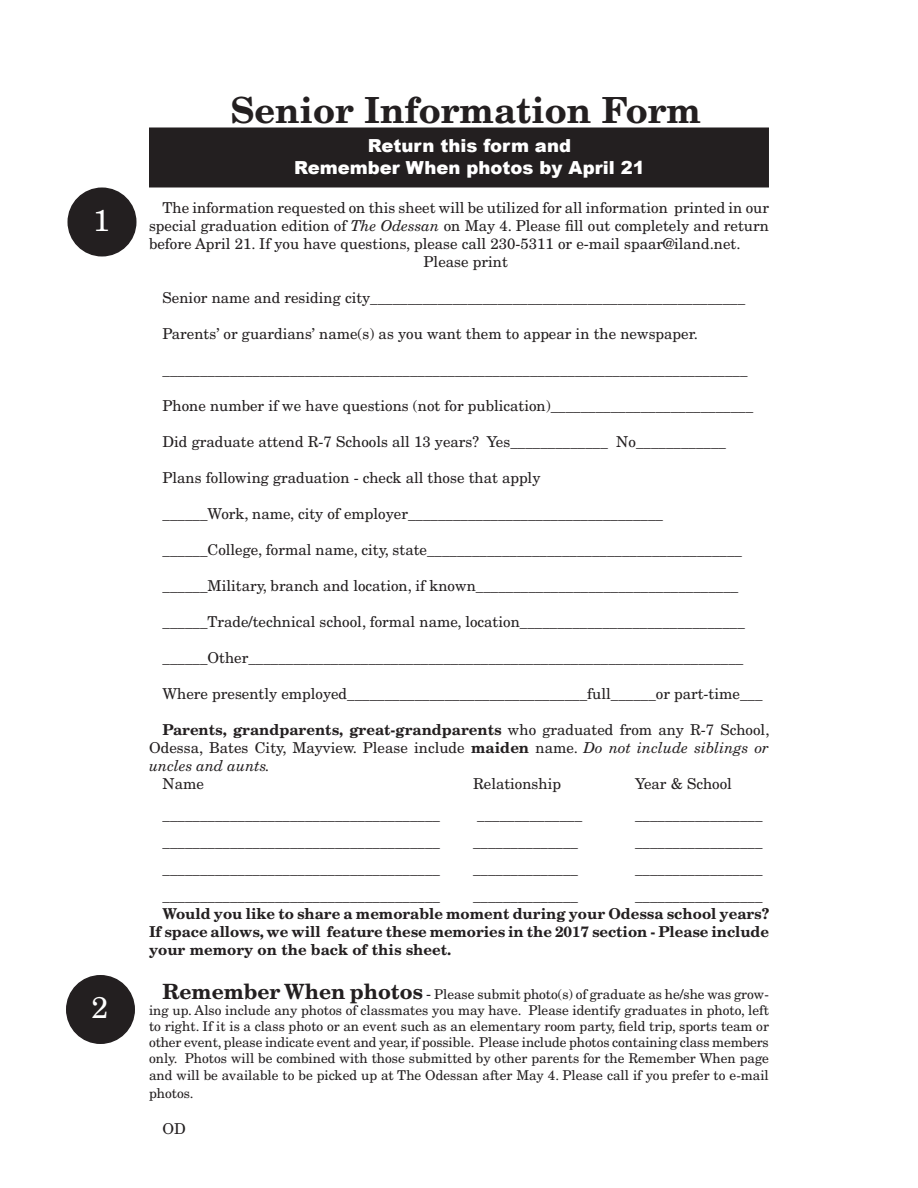
<style>
.page{position:relative;width:918px;height:1188px;background:#fff}
.page>*{position:absolute;margin:0;border:0;box-sizing:border-box;transform-origin:0 0}
.t1{font:700 36px "New Century Schlbk";color:#231f20}
.t2{font:30px "New Century Schlbk";color:#fff}
.t3{font:900 18px/21.6px "Arial";color:#fff;text-align:center}
.t4{font:15px/18px "New Century Schlbk";color:#231f20;text-align:justify}
.t5{font:700 15px/18px "New Century Schlbk";color:#231f20;text-align:justify}
.t6{font:13.5px/16.2px "New Century Schlbk";color:#231f20;text-align:justify}
.s1{font-style:italic}
.s2{font-weight:700}
.s3{font-weight:700;font-size:21px}
.s4{font-size:15px}
</style>
<div class="page">
<div style="left:150px;top:128px;width:618px;height:59px;background:#231f20"></div>
<div style="left:68px;top:188px;width:68px;height:68px;background:#231f20;border-radius:50%"></div>
<div style="left:68px;top:188px;width:68px;height:68px;border:2px solid #231f20;border-radius:50%"></div>
<div style="left:67px;top:976px;width:67px;height:67px;background:#231f20;border-radius:50%"></div>
<div style="left:66px;top:975px;width:69px;height:69px;border:2px solid #231f20;border-radius:50%"></div>
<h2 class="t2" style="left:93px;top:202px;width:18px">1</h2>
<h2 class="t2" style="left:92px;top:989px;width:18px">2</h2>
<h1 class="t1" style="left:230px;top:87px;width:472px">Senior Information Form</h1>
<p class="t3" style="left:294px;top:135px;width:352px">Return this form and<br>Remember When photos by April 21</p>
<p class="t4" style="left:163px;top:199px;width:608px">The information requested on this sheet will be utilized for all information printed in our</p>
<p class="t4" style="left:149px;top:217px;width:621px">special graduation edition of <span class="s1">The Odessan</span> on May 4. Please fill out completely and return</p>
<p class="t4" style="left:149px;top:235px;width:593px">before April 21. If you have questions, please call 230-5311 or e-mail spaar@iland.net.</p>
<p class="t4" style="left:424px;top:253px;width:86px">Please print</p>
<p class="t4" style="left:163px;top:289px;width:584px">Senior name and residing city__________________________________________________</p>
<p class="t4" style="left:163px;top:325px;width:537px">Parents’ or guardians’ name(s) as you want them to appear in the newspaper.</p>
<p class="t4" style="left:163px;top:361px;width:587px">______________________________________________________________________________</p>
<p class="t4" style="left:163px;top:397px;width:592px">Phone number if we have questions (not for publication)___________________________</p>
<p class="t4" style="left:163px;top:433px;width:565px">Did graduate attend R-7 Schools all 13 years? Yes_____________ No____________</p>
<p class="t4" style="left:163px;top:469px;width:379px">Plans following graduation - check all those that apply</p>
<p class="t4" style="left:163px;top:505px;width:502px">______Work, name, city of employer__________________________________</p>
<p class="t4" style="left:163px;top:541px;width:581px">______College, formal name, city, state__________________________________________</p>
<p class="t4" style="left:163px;top:577px;width:577px">______Military, branch and location, if known___________________________________</p>
<p class="t4" style="left:163px;top:613px;width:584px">______Trade/technical school, formal name, location______________________________</p>
<p class="t4" style="left:163px;top:649px;width:582px">______Other__________________________________________________________________</p>
<p class="t4" style="left:163px;top:685px;width:601px">Where presently employed________________________________full______or part-time___</p>
<p class="t4" style="left:149px;top:721px;width:622px;text-indent:14px"><span class="s2">Parents, grandparents, great-grandparents</span> who graduated from any R-7 School, Odessa, Bates City, Mayview. Please include <span class="s2">maiden</span> name. <span class="s1">Do not include siblings or uncles and aunts.</span></p>
<p class="t4" style="left:163px;top:775px;width:43px">Name</p>
<p class="t4" style="left:473px;top:775px;width:90px">Relationship</p>
<p class="t4" style="left:635px;top:775px;width:99px">Year &amp; School</p>
<p class="t4" style="left:163px;top:806px;width:279px">_____________________________________</p>
<p class="t4" style="left:477px;top:806px;width:106px">______________</p>
<p class="t4" style="left:635px;top:806px;width:129px">_________________</p>
<p class="t4" style="left:163px;top:833px;width:279px">_____________________________________</p>
<p class="t4" style="left:473px;top:833px;width:106px">______________</p>
<p class="t4" style="left:635px;top:833px;width:129px">_________________</p>
<p class="t4" style="left:163px;top:860px;width:279px">_____________________________________</p>
<p class="t4" style="left:473px;top:860px;width:106px">______________</p>
<p class="t4" style="left:635px;top:860px;width:129px">_________________</p>
<p class="t4" style="left:163px;top:887px;width:279px">_____________________________________</p>
<p class="t4" style="left:473px;top:887px;width:106px">______________</p>
<p class="t4" style="left:635px;top:887px;width:129px">_________________</p>
<p class="t5" style="left:149px;top:905px;width:622px;text-indent:14px">Would you like to share a memorable moment during your Odessa school years?<br>If space allows, we will feature these memories in the 2017 section - Please include your memory on the back of this sheet.</p>
<p class="t6" style="left:149px;top:986px;width:622px;text-indent:14px"><span class="s3">Remember When photos</span> <span class="s4">-</span> Please submit photo(s) of graduate as he/she was grow&shy;ing up. Also include any photos of classmates you may have. Please identify graduates in photo, left to right. If it is a class photo or an event such as an elementary room party, field trip, sports team or other event, please indicate event and year, if possible. Please include photos containing class members only. Photos will be combined with those submitted by other parents for the Remember When page and will be available to be picked up at The Odessan after May 4. Please call if you prefer to e-mail</p>
<p class="t6" style="left:149px;top:1085px;width:46px">photos.</p>
<p class="t4" style="left:163px;top:1119px;width:25px">OD</p>
</div>
